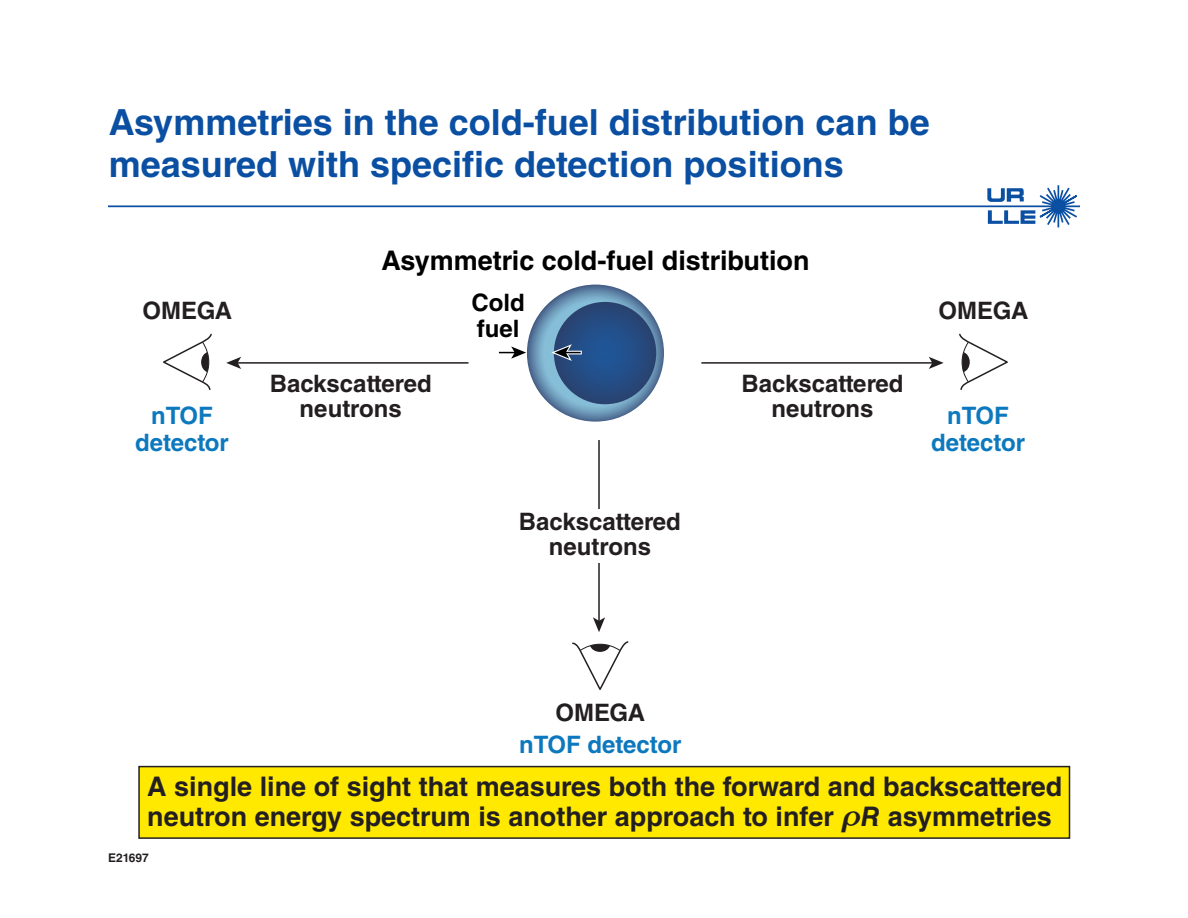
<style>
.page{position:relative;width:1188px;height:918px;background:#fff}
.page>*{position:absolute;margin:0;border:0;box-sizing:border-box;transform-origin:0 0}
.t1{font:700 36px/42px "Helvetica LT Std";color:#0a4fa2}
.t2{font:700 27px/30px "Helvetica LT Std";color:#231f20}
.t3{font:700 27px "Helvetica LT Std";color:#000}
.t4{font:700 24px/25.5px "Helvetica LT Std";color:#231f20;text-align:center}
.t5{font:700 24px/27px "Helvetica LT Std";color:#0c78be;text-align:center}
.t6{font:700 24px/26.1px "Helvetica LT Std";color:#000}
.t7{font:700 12px "Helvetica LT Std";color:#231f20}
.s1{color:#fff}
.s2{font-family:"MM Greek";font-style:italic}
.s3{font-style:italic}
</style>
<div class="page">
<div style="left:139px;top:767px;width:931px;height:71px;background:#ffe901"></div>
<div style="left:138px;top:766px;width:932px;height:73px;border:2px solid #231f20"></div>
<svg style="left:987px;top:185px;width:92px;height:43px"></svg>
<hr style="left:108px;top:205px;width:972px;height:2px;background:#0a4fa2">
<hr style="left:701px;top:362px;width:232px;height:2px;background:#231f20">
<svg style="left:929px;top:357px;width:15px;height:12px"></svg>
<hr style="left:598px;top:440px;width:2px;height:182px;background:#231f20">
<svg style="left:593px;top:617px;width:12px;height:15px"></svg>
<div style="left:590px;top:509px;width:18px;height:54px;background:#fff"></div>
<svg style="left:527px;top:285px;width:137px;height:137px;background:#6a95b4"></svg>
<svg style="left:554px;top:302px;width:102px;height:102px;background:#254a80"></svg>
<div style="left:564px;top:351px;width:18px;height:3px;border:2px solid #fff"></div>
<svg style="left:551px;top:342px;width:30px;height:21px"></svg>
<svg style="left:499px;top:346px;width:27px;height:13px"></svg>
<svg style="left:959px;top:333px;width:49px;height:57px"></svg>
<hr style="left:237px;top:362px;width:232px;height:2px;background:#231f20">
<svg style="left:226px;top:357px;width:15px;height:12px"></svg>
<svg style="left:163px;top:333px;width:49px;height:57px"></svg>
<svg style="left:572px;top:641px;width:57px;height:49px"></svg>
<p class="t1" style="left:109px;top:100px;width:822px">Asymmetries in the cold-fuel distribution can be measured with specific detection positions</p>
<p class="t4" style="left:142px;top:297px;width:91px">OMEGA</p>
<p class="t3" style="left:381px;top:244px;width:430px">Asymmetric cold-fuel distribution</p>
<p class="t6" style="left:471px;top:289px;width:55px">Cold fuel</p>
<p class="t4" style="left:939px;top:297px;width:91px">OMEGA</p>
<p class="t4" style="left:270px;top:370px;width:164px">Backscattered</p>
<p class="t5" style="left:151px;top:402px;width:63px">nTOF</p>
<p class="t4" style="left:300px;top:396px;width:104px">neutrons</p>
<p class="t5" style="left:135px;top:429px;width:95px">detector</p>
<p class="t4" style="left:519px;top:508px;width:164px">Backscattered neutrons</p>
<p class="t4" style="left:555px;top:700px;width:91px">OMEGA</p>
<p class="t5" style="left:519px;top:731px;width:164px">nTOF detector</p>
<p class="t4" style="left:742px;top:370px;width:164px">Backscattered neutrons</p>
<p class="t5" style="left:931px;top:402px;width:95px">nTOF detector</p>
<p class="t2" style="left:147px;top:771px;width:917px;text-indent:-27px"><span class="s1">•</span> A single line of sight that measures both the forward and backscattered neutron energy spectrum is another approach to infer <span class="s2">t</span><span class="s3">R</span> asymmetries</p>
<p class="t7" style="left:108px;top:850px;width:42px">E21697</p>
</div>
